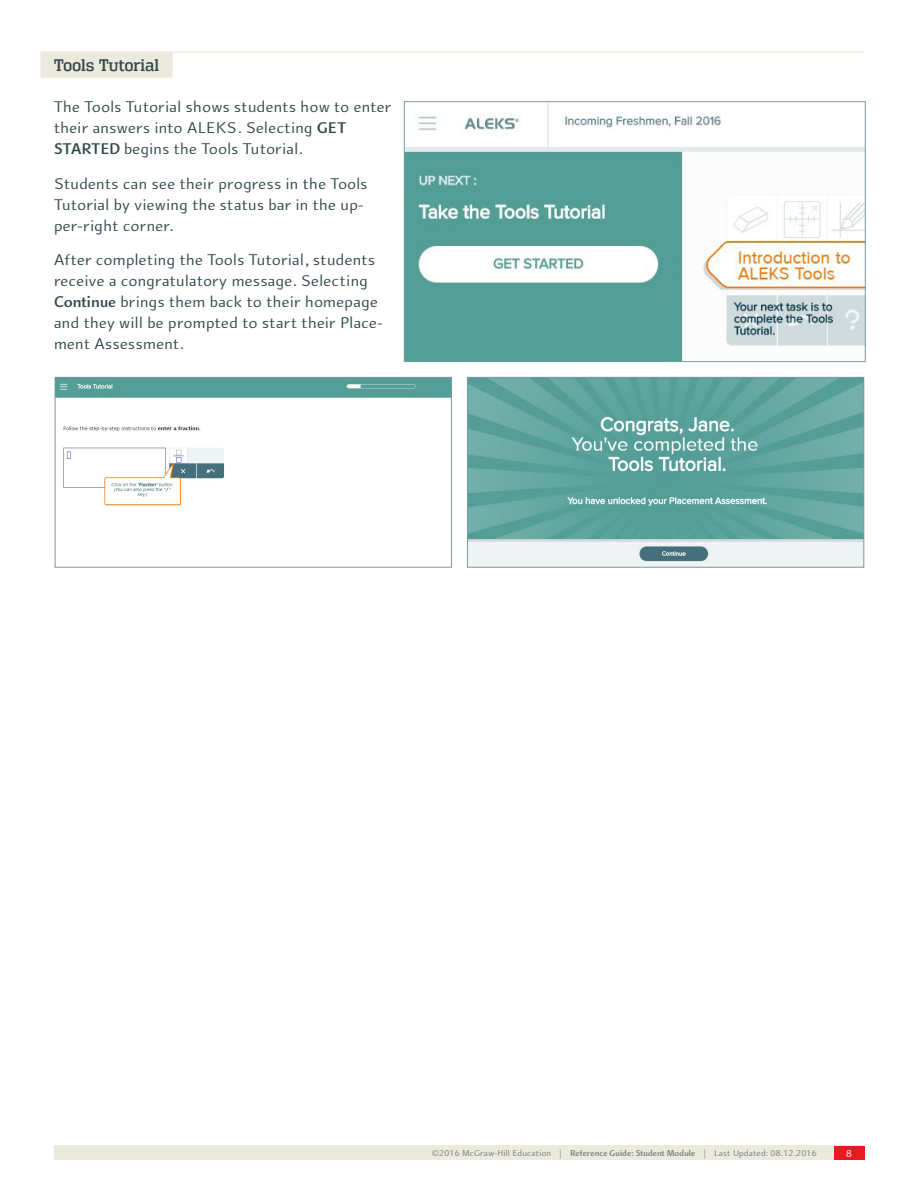
<style>
.page{position:relative;width:918px;height:1188px;background:#fff}
.page>*{position:absolute;margin:0;border:0;box-sizing:border-box;transform-origin:0 0}
.t1{font:16.5px/21px "Arum Sans";letter-spacing:.025em;color:#31484b}
.t2{font:16.5px "Vectipede Rg";letter-spacing:.01em;color:#31484b}
.t3{font:10.5px "Arum Sans";color:#fff}
.t4{font:9px "Arum Sans";letter-spacing:.025em;color:#727b7e}
.s1{font-weight:700}
</style>
<div class="page">
<div style="left:54px;top:1146px;width:810px;height:14px;background:#eceadc"></div>
<div style="left:834px;top:1146px;width:30px;height:14px;background:#e51b21"></div>
<div style="left:40px;top:52px;width:133px;height:26px;background:#eceadc"></div>
<hr style="left:40px;top:51px;width:824px;height:2px;background:#eceadc">
<img style="left:406px;top:103px;width:457px;height:257px">
<div style="left:404px;top:101px;width:461px;height:261px;border:1px solid #7a99a3"></div>
<img style="left:57px;top:379px;width:393px;height:127px">
<div style="left:55px;top:377px;width:397px;height:190px;border:1px solid #7a99a3"></div>
<img style="left:469px;top:379px;width:393px;height:186px">
<div style="left:467px;top:377px;width:397px;height:190px;border:1px solid #7a99a3"></div>
<p class="t2" style="left:54px;top:55px;width:107px">Tools Tutorial</p>
<p class="t1" style="left:54px;top:97px;width:339px">The Tools Tutorial shows students how to enter their answers into ALEKS. Selecting <span class="s1">GET<br>STARTED</span> begins the Tools Tutorial.</p>
<p class="t1" style="left:54px;top:173px;width:315px">Students can see their progress in the Tools<br>Tutorial by viewing the status bar in the up&shy;per-right corner.</p>
<p class="t1" style="left:54px;top:250px;width:330px">After completing the Tools Tutorial, students receive a congratulatory message. Selecting <span class="s1">Continue</span> brings them back to their homepage and they will be prompted to start their Place&shy;ment Assessment.</p>
<p class="t4" style="left:432px;top:1148px;width:386px">©2016 McGraw-Hill Education | <span class="s1">Reference Guide: Student Module</span> | Last Updated: 08.12.2016</p>
<p class="t3" style="left:846px;top:1147px;width:7px">8</p>
</div>
